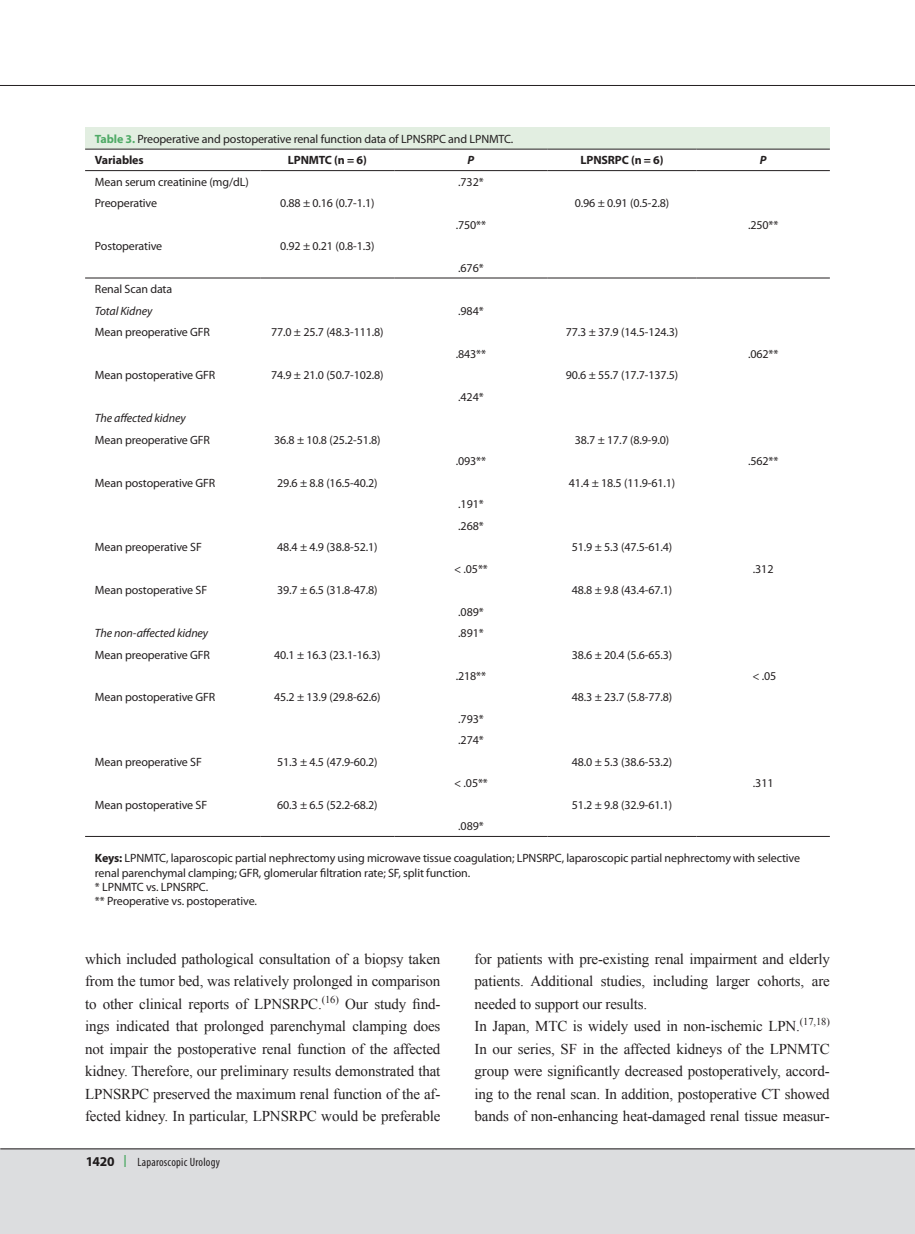
<style>
.page{position:relative;width:915px;height:1234px;background:#fff}
.page>*{position:absolute;margin:0;border:0;box-sizing:border-box;transform-origin:0 0}
.t1{font:15px/22.5px "Times New Roman";letter-spacing:-.01em;color:#231f20;text-align:justify}
.t2{font:12px/21.5px "Myriad Pro";letter-spacing:-.01em;color:#231f20}
.t3{font:italic 12px "Myriad Pro";letter-spacing:-.01em;color:#231f20}
.t4{font:condensed 12px "Myriad Pro";letter-spacing:.02em;color:#231f20}
.t5{font:700 12px "Myriad Pro";letter-spacing:-.01em;color:#231f20}
.t6{font:italic 700 12px "Myriad Pro";color:#231f20}
.s1{font-weight:700;color:#4faa66}
.s2{font-weight:700}
.s3{font-weight:700;font-stretch:normal;font-size:13.5px}
.s4{font-weight:700;font-stretch:normal;color:#4faa66}
</style>
<div class="page">
<div style="left:0;top:1148px;width:914px;height:85px;background:#dcdddf"></div>
<hr style="left:0;top:1148px;width:914px;height:1px;background:#231f20">
<hr style="left:0;top:85px;width:914px;height:1px;background:#231f20">
<div style="left:85px;top:128px;width:744px;height:21px;background:#e2eee1"></div>
<hr style="left:85px;top:835px;width:175px;height:1px;background:#231f20">
<hr style="left:260px;top:835px;width:134px;height:1px;background:#231f20">
<hr style="left:394px;top:835px;width:153px;height:1px;background:#231f20">
<hr style="left:547px;top:835px;width:149px;height:1px;background:#231f20">
<hr style="left:696px;top:835px;width:133px;height:1px;background:#231f20">
<hr style="left:85px;top:170px;width:175px;height:1px;background:#231f20">
<hr style="left:260px;top:170px;width:134px;height:1px;background:#231f20">
<hr style="left:394px;top:170px;width:153px;height:1px;background:#231f20">
<hr style="left:547px;top:170px;width:149px;height:1px;background:#231f20">
<hr style="left:696px;top:170px;width:133px;height:1px;background:#231f20">
<hr style="left:85px;top:278px;width:175px;height:1px;background:#231f20">
<hr style="left:260px;top:278px;width:134px;height:1px;background:#231f20">
<hr style="left:394px;top:278px;width:153px;height:1px;background:#231f20">
<hr style="left:547px;top:278px;width:149px;height:1px;background:#231f20">
<hr style="left:696px;top:278px;width:133px;height:1px;background:#231f20">
<hr style="left:85px;top:149px;width:175px;height:1px;background:#231f20">
<hr style="left:260px;top:149px;width:134px;height:1px;background:#231f20">
<hr style="left:394px;top:149px;width:153px;height:1px;background:#231f20">
<hr style="left:547px;top:149px;width:149px;height:1px;background:#231f20">
<hr style="left:696px;top:149px;width:133px;height:1px;background:#231f20">
<p class="t2" style="left:95px;top:128px;width:420px"><span class="s1">Table 3.</span> Preoperative and postoperative renal function data of LPNSRPC and LPNMTC.<br><span class="s2">Variables</span></p>
<p class="t5" style="left:288px;top:152px;width:80px">LPNMTC (n = 6)</p>
<p class="t6" style="left:467px;top:152px;width:8px">P</p>
<p class="t5" style="left:580px;top:152px;width:85px">LPNSRPC (n = 6)</p>
<p class="t6" style="left:759px;top:152px;width:8px">P</p>
<p class="t2" style="left:95px;top:171px;width:155px">Mean serum creatinine (mg/dL)</p>
<p class="t2" style="left:458px;top:171px;width:27px">.732*</p>
<p class="t2" style="left:95px;top:192px;width:64px">Preoperative</p>
<p class="t2" style="left:280px;top:192px;width:96px">0.88 ± 0.16 (0.7-1.1)</p>
<p class="t2" style="left:574px;top:192px;width:96px">0.96 ± 0.91 (0.5-2.8)</p>
<p class="t2" style="left:455px;top:214px;width:32px">.750**</p>
<p class="t2" style="left:747px;top:214px;width:32px">.250**</p>
<p class="t2" style="left:95px;top:235px;width:69px">Postoperative</p>
<p class="t2" style="left:280px;top:235px;width:96px">0.92 ± 0.21 (0.8-1.3)</p>
<p class="t2" style="left:458px;top:257px;width:27px">.676*</p>
<p class="t2" style="left:95px;top:278px;width:79px">Renal Scan data</p>
<p class="t3" style="left:95px;top:303px;width:59px">Total Kidney</p>
<p class="t2" style="left:458px;top:300px;width:27px">.984*</p>
<p class="t2" style="left:95px;top:321px;width:117px">Mean preoperative GFR</p>
<p class="t2" style="left:271px;top:321px;width:114px">77.0 ± 25.7 (48.3-111.8)</p>
<p class="t2" style="left:565px;top:321px;width:114px">77.3 ± 37.9 (14.5-124.3)</p>
<p class="t2" style="left:455px;top:343px;width:32px">.843**</p>
<p class="t2" style="left:747px;top:343px;width:32px">.062**</p>
<p class="t2" style="left:95px;top:364px;width:122px">Mean postoperative GFR</p>
<p class="t2" style="left:271px;top:364px;width:114px">74.9 ± 21.0 (50.7-102.8)</p>
<p class="t2" style="left:565px;top:364px;width:114px">90.6 ± 55.7 (17.7-137.5)</p>
<p class="t2" style="left:458px;top:385px;width:27px">.424*</p>
<p class="t3" style="left:95px;top:410px;width:92px">The affected kidney</p>
<p class="t2" style="left:95px;top:428px;width:117px">Mean preoperative GFR</p>
<p class="t2" style="left:274px;top:428px;width:108px">36.8 ± 10.8 (25.2-51.8)</p>
<p class="t2" style="left:574px;top:428px;width:96px">38.7 ± 17.7 (8.9-9.0)</p>
<p class="t2" style="left:455px;top:450px;width:32px">.093**</p>
<p class="t2" style="left:747px;top:450px;width:32px">.562**</p>
<p class="t2" style="left:95px;top:471px;width:122px">Mean postoperative GFR</p>
<p class="t2" style="left:277px;top:471px;width:102px">29.6 ± 8.8 (16.5-40.2)</p>
<p class="t2" style="left:568px;top:471px;width:108px">41.4 ± 18.5 (11.9-61.1)</p>
<p class="t2" style="left:458px;top:493px;width:27px">.191* .268*</p>
<p class="t2" style="left:95px;top:536px;width:108px">Mean preoperative SF</p>
<p class="t2" style="left:277px;top:536px;width:102px">48.4 ± 4.9 (38.8-52.1)</p>
<p class="t2" style="left:571px;top:536px;width:102px">51.9 ± 5.3 (47.5-61.4)</p>
<p class="t2" style="left:454px;top:557px;width:35px">&lt; .05**</p>
<p class="t2" style="left:752px;top:557px;width:22px">.312</p>
<p class="t2" style="left:95px;top:579px;width:114px">Mean postoperative SF</p>
<p class="t2" style="left:277px;top:579px;width:102px">39.7 ± 6.5 (31.8-47.8)</p>
<p class="t2" style="left:571px;top:579px;width:102px">48.8 ± 9.8 (43.4-67.1)</p>
<p class="t2" style="left:458px;top:600px;width:27px">.089*</p>
<p class="t3" style="left:95px;top:625px;width:115px">The non-affected kidney</p>
<p class="t2" style="left:458px;top:622px;width:27px">.891*</p>
<p class="t2" style="left:95px;top:643px;width:117px">Mean preoperative GFR</p>
<p class="t2" style="left:274px;top:643px;width:108px">40.1 ± 16.3 (23.1-16.3)</p>
<p class="t2" style="left:571px;top:643px;width:102px">38.6 ± 20.4 (5.6-65.3)</p>
<p class="t2" style="left:455px;top:665px;width:32px">.218**</p>
<p class="t2" style="left:752px;top:665px;width:26px">&lt; .05</p>
<p class="t2" style="left:95px;top:686px;width:122px">Mean postoperative GFR</p>
<p class="t2" style="left:274px;top:686px;width:108px">45.2 ± 13.9 (29.8-62.6)</p>
<p class="t2" style="left:571px;top:686px;width:102px">48.3 ± 23.7 (5.8-77.8)</p>
<p class="t2" style="left:458px;top:707px;width:27px">.793* .274*</p>
<p class="t2" style="left:95px;top:750px;width:108px">Mean preoperative SF</p>
<p class="t2" style="left:277px;top:750px;width:102px">51.3 ± 4.5 (47.9-60.2)</p>
<p class="t2" style="left:571px;top:750px;width:102px">48.0 ± 5.3 (38.6-53.2)</p>
<p class="t2" style="left:454px;top:772px;width:35px">&lt; .05**</p>
<p class="t2" style="left:752px;top:772px;width:22px">.311</p>
<p class="t2" style="left:95px;top:793px;width:114px">Mean postoperative SF</p>
<p class="t2" style="left:277px;top:793px;width:102px">60.3 ± 6.5 (52.2-68.2)</p>
<p class="t2" style="left:571px;top:793px;width:102px">51.2 ± 9.8 (32.9-61.1)</p>
<p class="t2" style="left:458px;top:815px;width:27px">.089*</p>
<p class="t2" style="left:95px;top:850px;width:706px;line-height:14.4px"><span class="s2">Keys:</span> LPNMTC, laparoscopic partial nephrectomy using microwave tissue coagulation; LPNSRPC, laparoscopic partial nephrectomy with selective renal parenchymal clamping; GFR, glomerular filtration rate; SF, split function.<br>* LPNMTC vs. LPNSRPC.<br>** Preoperative vs. postoperative.</p>
<p class="t1" style="left:85px;top:946px;width:357px">which included pathological consultation of a biopsy taken from the tumor bed, was relatively prolonged in comparison to other clinical reports of LPNSRPC.<sup>(16)</sup> Our study find&shy;ings indicated that prolonged parenchymal clamping does not impair the postoperative renal function of the affected kidney. Therefore, our preliminary results demonstrated that LPNSRPC preserved the maximum renal function of the af&shy;fected kidney. In particular, LPNSRPC would be preferable</p>
<p class="t1" style="left:474px;top:946px;width:357px;text-align:left">for patients with pre-existing renal impairment and elderly patients. Additional studies, including larger cohorts, are needed to support our results.<br>In Japan, MTC is widely used in non-ischemic LPN.<sup>(17,18)<br></sup>In our series, SF in the affected kidneys of the LPNMTC group were significantly decreased postoperatively, accord&shy;ing to the renal scan. In addition, postoperative CT showed bands of non-enhancing heat-damaged renal tissue measur-</p>
<p class="t4" style="left:85px;top:1153px;width:136px"><span class="s3">1420</span> <span class="s4">|</span> Laparoscopic Urology</p>
</div>
